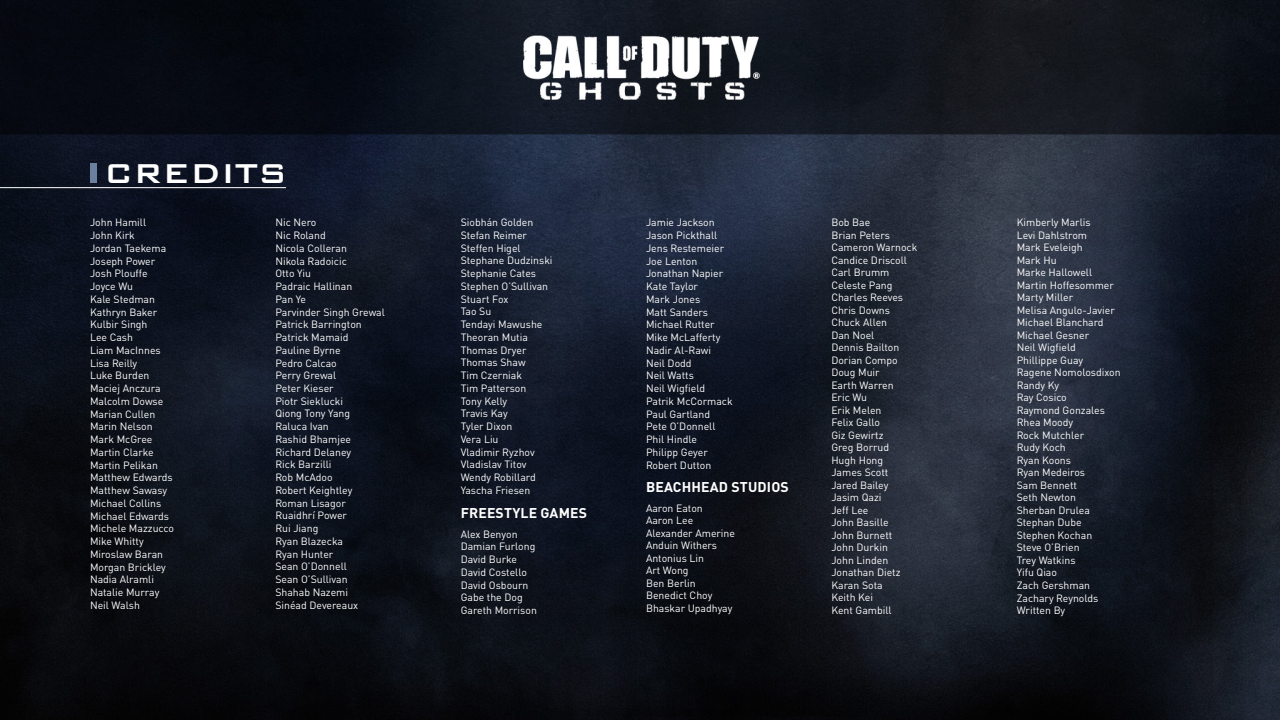
<style>
.page{position:relative;width:1280px;height:720px;background:#fff}
.page>*{position:absolute;margin:0;border:0;box-sizing:border-box;transform-origin:0 0}
.t1{font:500 36.5px "Bank Gothic BT";color:#fff}
.t2{font:700 14px "DINOT";letter-spacing:.01em;color:#fff}
.t3{font:10.5px/12.7px "DINOT";color:#fff}
</style>
<div class="page">
<img style="left:0;top:0;width:1280px;height:720px">
<div style="left:90px;top:164px;width:6px;height:19px;background:#6b7f9f"></div>
<hr style="left:0;top:187px;width:286px;height:1px;background:#fff">
<h1 class="t1" style="left:104px;top:153px;width:185px">CREDITS</h1>
<p class="t3" style="left:90px;top:216px;width:86px">John Hamill<br>John Kirk<br>Jordan Taekema<br>Joseph Power<br>Josh Plouffe<br>Joyce Wu<br>Kale Stedman<br>Kathryn Baker<br>Kulbir Singh<br>Lee Cash<br>Liam MacInnes<br>Lisa Reilly<br>Luke Burden<br>Maciej Anczura<br>Malcolm Dowse<br>Marian Cullen<br>Marin Nelson<br>Mark McGree<br>Martin Clarke<br>Martin Pelikan<br>Matthew Edwards<br>Matthew Sawasy<br>Michael Collins<br>Michael Edwards<br>Michele Mazzucco<br>Mike Whitty<br>Miroslaw Baran<br>Morgan Brickley<br>Nadia Alramli<br>Natalie Murray<br>Neil Walsh</p>
<p class="t3" style="left:275px;top:216px;width:111px">Nic Nero<br>Nic Roland<br>Nicola Colleran<br>Nikola Radoicic<br>Otto Yiu<br>Padraic Hallinan<br>Pan Ye<br>Parvinder Singh Grewal<br>Patrick Barrington<br>Patrick Mamaid<br>Pauline Byrne<br>Pedro Calcao<br>Perry Grewal<br>Peter Kieser<br>Piotr Sieklucki<br>Qiong Tony Yang<br>Raluca Ivan<br>Rashid Bhamjee<br>Richard Delaney<br>Rick Barzilli<br>Rob McAdoo<br>Robert Keightley<br>Roman Lisagor<br>Ruaidhrí Power<br>Rui Jiang<br>Ryan Blazecka<br>Ryan Hunter<br>Sean O’Donnell<br>Sean O’Sullivan<br>Shahab Nazemi<br>Sinéad Devereaux</p>
<p class="t3" style="left:461px;top:216px;width:93px">Siobhán Golden<br>Stefan Reimer<br>Steffen Higel<br>Stephane Dudzinski<br>Stephanie Cates<br>Stephen O’Sullivan<br>Stuart Fox<br>Tao Su<br>Tendayi Mawushe<br>Theoran Mutia<br>Thomas Dryer<br>Thomas Shaw<br>Tim Czerniak<br>Tim Patterson<br>Tony Kelly<br>Travis Kay<br>Tyler Dixon<br>Vera Liu<br>Vladimir Ryzhov<br>Vladislav Titov<br>Wendy Robillard<br>Yascha Friesen</p>
<h2 class="t2" style="left:461px;top:504px;width:128px">FREESTYLE GAMES</h2>
<p class="t3" style="left:461px;top:527px;width:78px">Alex Benyon<br>Damian Furlong<br>David Burke<br>David Costello<br>David Osbourn<br>Gabe the Dog<br>Gareth Morrison</p>
<p class="t3" style="left:646px;top:216px;width:88px">Jamie Jackson<br>Jason Pickthall<br>Jens Restemeier<br>Joe Lenton<br>Jonathan Napier<br>Kate Taylor<br>Mark Jones<br>Matt Sanders<br>Michael Rutter<br>Mike McLafferty<br>Nadir Al-Rawi<br>Neil Dodd<br>Neil Watts<br>Neil Wigfield<br>Patrik McCormack<br>Paul Gartland<br>Pete O’Donnell<br>Phil Hindle<br>Philipp Geyer<br>Robert Dutton</p>
<h2 class="t2" style="left:646px;top:478px;width:144px">BEACHHEAD STUDIOS</h2>
<p class="t3" style="left:646px;top:502px;width:91px">Aaron Eaton<br>Aaron Lee<br>Alexander Amerine<br>Anduin Withers<br>Antonius Lin<br>Art Wong<br>Ben Berlin<br>Benedict Choy<br>Bhaskar Upadhyay</p>
<p class="t3" style="left:831px;top:216px;width:88px">Bob Bae<br>Brian Peters<br>Cameron Warnock<br>Candice Driscoll<br>Carl Brumm<br>Celeste Pang<br>Charles Reeves<br>Chris Downs<br>Chuck Allen<br>Dan Noel<br>Dennis Bailton<br>Dorian Compo<br>Doug Muir<br>Earth Warren<br>Eric Wu<br>Erik Melen<br>Felix Gallo<br>Giz Gewirtz<br>Greg Borrud<br>Hugh Hong<br>James Scott<br>Jared Bailey<br>Jasim Qazi<br>Jeff Lee<br>John Basille<br>John Burnett<br>John Durkin<br>John Linden<br>Jonathan Dietz<br>Karan Sota<br>Keith Kei<br>Kent Gambill</p>
<p class="t3" style="left:1017px;top:216px;width:106px">Kimberly Marlis<br>Levi Dahlstrom<br>Mark Eveleigh<br>Mark Hu<br>Marke Hallowell<br>Martin Hoffesommer<br>Marty Miller<br>Melisa Angulo-Javier<br>Michael Blanchard<br>Michael Gesner<br>Neil Wigfield<br>Phillippe Guay<br>Ragene Nomolosdixon<br>Randy Ky<br>Ray Cosico<br>Raymond Gonzales<br>Rhea Moody<br>Rock Mutchler<br>Rudy Koch<br>Ryan Koons<br>Ryan Medeiros<br>Sam Bennett<br>Seth Newton<br>Sherban Drulea<br>Stephan Dube<br>Stephen Kochan<br>Steve O’Brien<br>Trey Watkins<br>Yifu Qiao<br>Zach Gershman<br>Zachary Reynolds<br>Written By</p>
</div>
